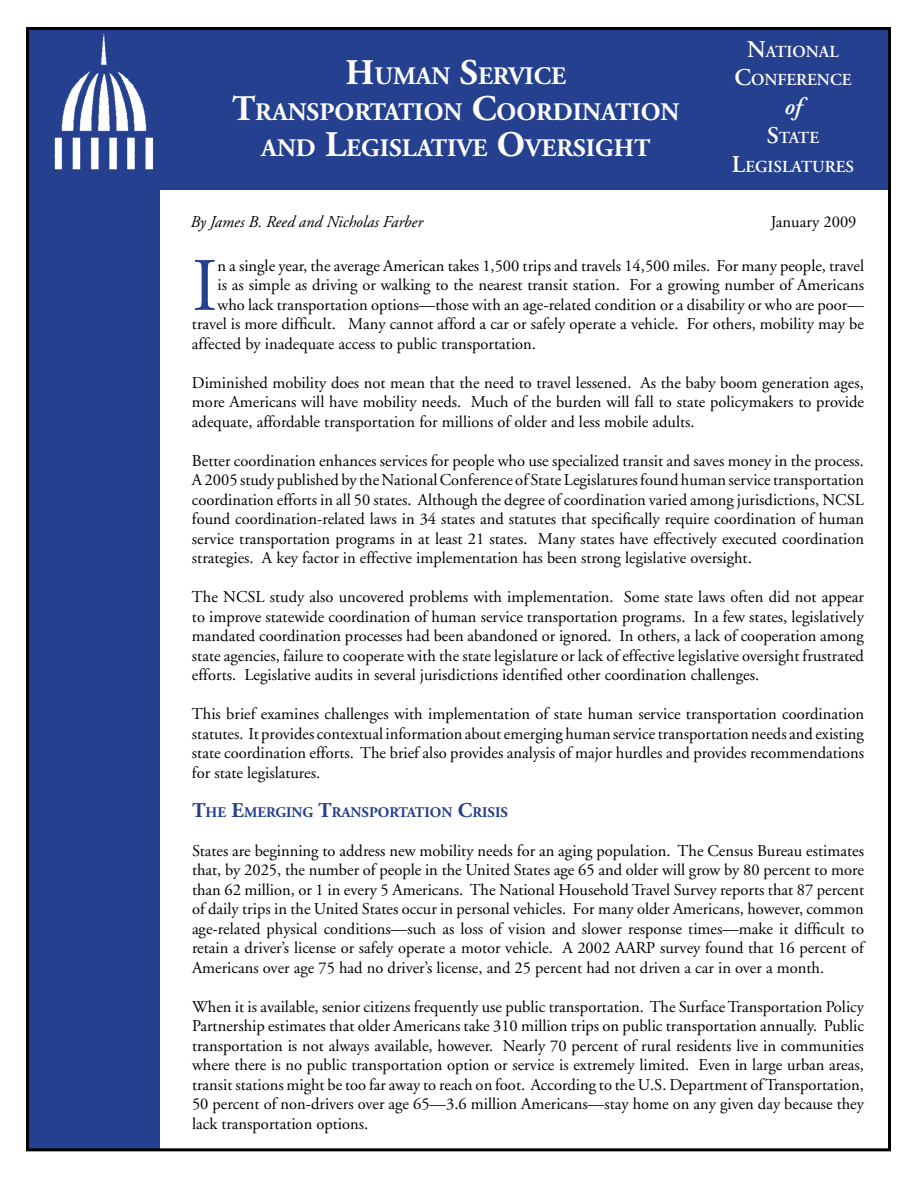
<style>
.page{position:relative;width:918px;height:1188px;background:#fff}
.page>*{position:absolute;margin:0;border:0;box-sizing:border-box;transform-origin:0 0}
.t1{font:75.3px "Adobe Garamond";color:#25408f}
.t2{font:700 25.2px/36px "Adobe Garamond";color:#fff;text-align:center}
.t3{font:italic 600 24px "Adobe Garamond";color:#fff}
.t4{font:600 16.8px/28.8px "Adobe Garamond";color:#fff;text-align:center}
.t5{font:16.5px/19.5px "Adobe Garamond";color:#000;text-align:justify}
.t6{font:italic 16.5px "Adobe Garamond";color:#000}
.t7{font:700 14.7px "Adobe Garamond";color:#25408f}
.s1{font-size:36px}
.s2{font-size:24px}
.s3{font-size:21px}
</style>
<div class="page">
<div style="left:29px;top:30px;width:131px;height:1118px;background:#25408f"></div>
<div style="left:54px;top:30px;width:834px;height:160px;background:#25408f"></div>
<img style="left:54px;top:33px;width:100px;height:137px">
<h2 class="t2" style="left:232px;top:58px;width:449px"><span class="s1">H</span>UMAN <span class="s1">S</span>ERVICE<br><span class="s1">T</span>RANSPORTATION <span class="s1">C</span>OORDINATION<br>AND <span class="s1">L</span>EGISLATIVE <span class="s1">O</span>VERSIGHT</h2>
<p class="t4" style="left:734px;top:37px;width:119px"><span class="s2">N</span>ATIONAL<br><span class="s2">C</span>ONFERENCE</p>
<h3 class="t3" style="left:784px;top:93px;width:19px">of</h3>
<p class="t4" style="left:732px;top:124px;width:122px"><span class="s2">S</span>TATE<br><span class="s2">L</span>EGISLATURES</p>
<p class="t6" style="left:190px;top:213px;width:234px">By James B. Reed and Nicholas Farber</p>
<p class="t5" style="left:771px;top:212px;width:87px">January 2009</p>
<h1 class="t1" style="left:192px;top:246px;width:27px">I</h1>
<p class="t5" style="left:217px;top:256px;width:648px">n a single year, the average American takes 1,500 trips and travels 14,500 miles. For many people, travel</p>
<p class="t5" style="left:217px;top:276px;width:648px">is as simple as driving or walking to the nearest transit station. For a growing number of Americans</p>
<p class="t5" style="left:217px;top:295px;width:648px">who lack transportation options—those with an age-related condition or a disability or who are poor—</p>
<p class="t5" style="left:192px;top:315px;width:673px">travel is more difficult. Many cannot afford a car or safely operate a vehicle. For others, mobility may be</p>
<p class="t5" style="left:192px;top:334px;width:346px">affected by inadequate access to public transportation.</p>
<p class="t5" style="left:192px;top:373px;width:674px">Diminished mobility does not mean that the need to travel lessened. As the baby boom generation ages, more Americans will have mobility needs. Much of the burden will fall to state policymakers to provide adequate, affordable transportation for millions of older and less mobile adults.</p>
<p class="t5" style="left:192px;top:451px;width:674px">Better coordination enhances services for people who use specialized transit and saves money in the process.<br>A 2005 study published by the National Conference of State Legislatures found human service transportation coordination efforts in all 50 states. Although the degree of coordination varied among jurisdictions, NCSL found coordination-related laws in 34 states and statutes that specifically require coordination of human service transportation programs in at least 21 states. Many states have effectively executed coordination strategies. A key factor in effective implementation has been strong legislative oversight.</p>
<p class="t5" style="left:192px;top:588px;width:674px">The NCSL study also uncovered problems with implementation. Some state laws often did not appear to improve statewide coordination of human service transportation programs. In a few states, legislatively mandated coordination processes had been abandoned or ignored. In others, a lack of cooperation among state agencies, failure to cooperate with the state legislature or lack of effective legislative oversight frustrated efforts. Legislative audits in several jurisdictions identified other coordination challenges.</p>
<p class="t5" style="left:192px;top:705px;width:674px">This brief examines challenges with implementation of state human service transportation coordination statutes. It provides contextual information about emerging human service transportation needs and existing state coordination efforts. The brief also provides analysis of major hurdles and provides recommendations for state legislatures.</p>
<p class="t7" style="left:192px;top:804px;width:317px"><span class="s3">T</span>HE <span class="s3">E</span>MERGING <span class="s3">T</span>RANSPORTATION <span class="s3">C</span>RISIS</p>
<p class="t5" style="left:192px;top:841px;width:674px">States are beginning to address new mobility needs for an aging population. The Census Bureau estimates that, by 2025, the number of people in the United States age 65 and older will grow by 80 percent to more than 62 million, or 1 in every 5 Americans. The National Household Travel Survey reports that 87 percent of daily trips in the United States occur in personal vehicles. For many older Americans, however, common age-related physical conditions—such as loss of vision and slower response times—make it difficult to retain a driver’s license or safely operate a motor vehicle. A 2002 AARP survey found that 16 percent of Americans over age 75 had no driver’s license, and 25 percent had not driven a car in over a month.</p>
<p class="t5" style="left:192px;top:997px;width:674px">When it is available, senior citizens frequently use public transportation. The Surface Transportation Policy Partnership estimates that older Americans take 310 million trips on public transportation annually. Public transportation is not always available, however. Nearly 70 percent of rural residents live in communities where there is no public transportation option or service is extremely limited. Even in large urban areas, transit stations might be too far away to reach on foot. According to the U.S. Department of Transportation, 50 percent of non-drivers over age 65—3.6 million Americans—stay home on any given day because they lack transportation options.</p>
</div>
